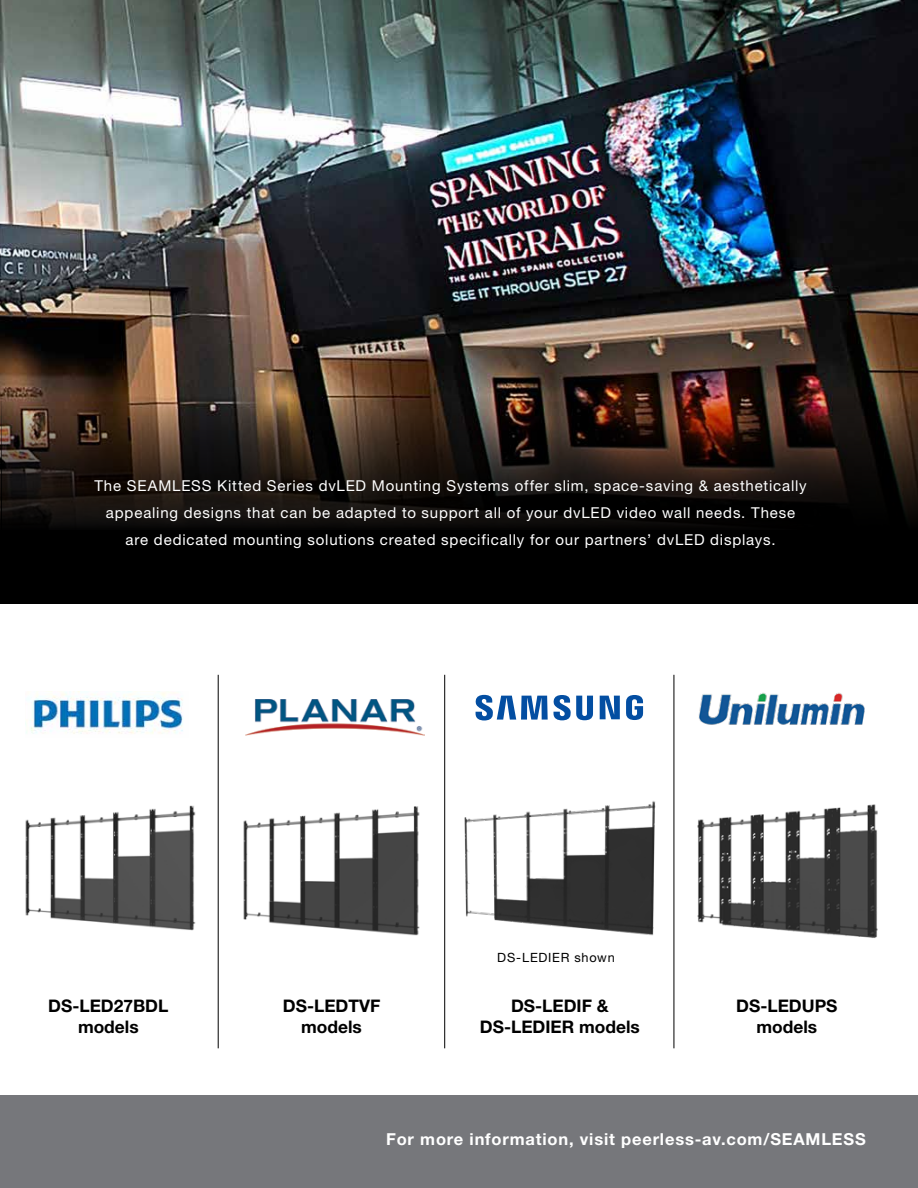
<style>
.page{position:relative;width:918px;height:1188px;background:#fff}
.page>*{position:absolute;margin:0;border:0;box-sizing:border-box;transform-origin:0 0}
.t1{font:700 17.4px/20.9px "Helvetica Neue LT Std";color:#000;text-align:center}
.t2{font:700 16.5px "Helvetica Neue LT Std";letter-spacing:.05em;color:#fff}
.t3{font:15px/27px "Helvetica Neue LT Std";letter-spacing:.055em;color:#fff;text-align:center}
.t4{font:12.75px "Helvetica Neue LT Std";letter-spacing:.06em;color:#000}
</style>
<div class="page">
<img style="left:0;top:0;width:918px;height:395px">
<div style="left:0;top:1096px;width:918px;height:92px;background:#76777b"></div>
<div style="left:1px;top:531px;width:917px;height:73px;background:#000"></div>
<svg style="left:1px;top:395px;width:917px;height:136px;background:#271b14"></svg>
<hr style="left:0;top:531px;width:1px;height:73px;background:#000">
<svg style="left:0;top:395px;width:1px;height:136px"></svg>
<img style="left:26px;top:692px;width:157px;height:42px">
<img style="left:25px;top:805px;width:171px;height:126px">
<svg style="left:600px;top:696px;width:20px;height:23px"></svg>
<svg style="left:476px;top:695px;width:72px;height:26px"></svg>
<svg style="left:554px;top:695px;width:39px;height:25px"></svg>
<svg style="left:626px;top:695px;width:17px;height:25px"></svg>
<img style="left:698px;top:692px;width:167px;height:33px">
<img style="left:245px;top:700px;width:179px;height:36px">
<hr style="left:218px;top:675px;width:1px;height:373px;background:#000">
<hr style="left:674px;top:675px;width:1px;height:373px;background:#000">
<img style="left:243px;top:806px;width:177px;height:130px">
<img style="left:697px;top:804px;width:181px;height:134px">
<img style="left:464px;top:801px;width:192px;height:135px">
<hr style="left:444px;top:675px;width:1px;height:373px;background:#000">
<p class="t3" style="left:94px;top:472px;width:714px">The SEAMLESS Kitted Series dvLED Mounting Systems offer slim, space-saving &amp; aesthetically appealing designs that can be adapted to support all of your dvLED video wall needs. These are dedicated mounting solutions created specifically for our partners’ dvLED displays.</p>
<p class="t4" style="left:497px;top:950px;width:119px">DS-LEDIER shown</p>
<p class="t1" style="left:48px;top:995px;width:122px">DS-LED27BDL models</p>
<p class="t1" style="left:283px;top:995px;width:99px">DS-LEDTVF models</p>
<p class="t1" style="left:480px;top:995px;width:161px">DS-LEDIF &amp;<br>DS-LEDIER models</p>
<p class="t1" style="left:736px;top:995px;width:103px">DS-LEDUPS models</p>
<p class="t2" style="left:386px;top:1129px;width:481px">For more information, visit peerless-av.com/SEAMLESS</p>
</div>
